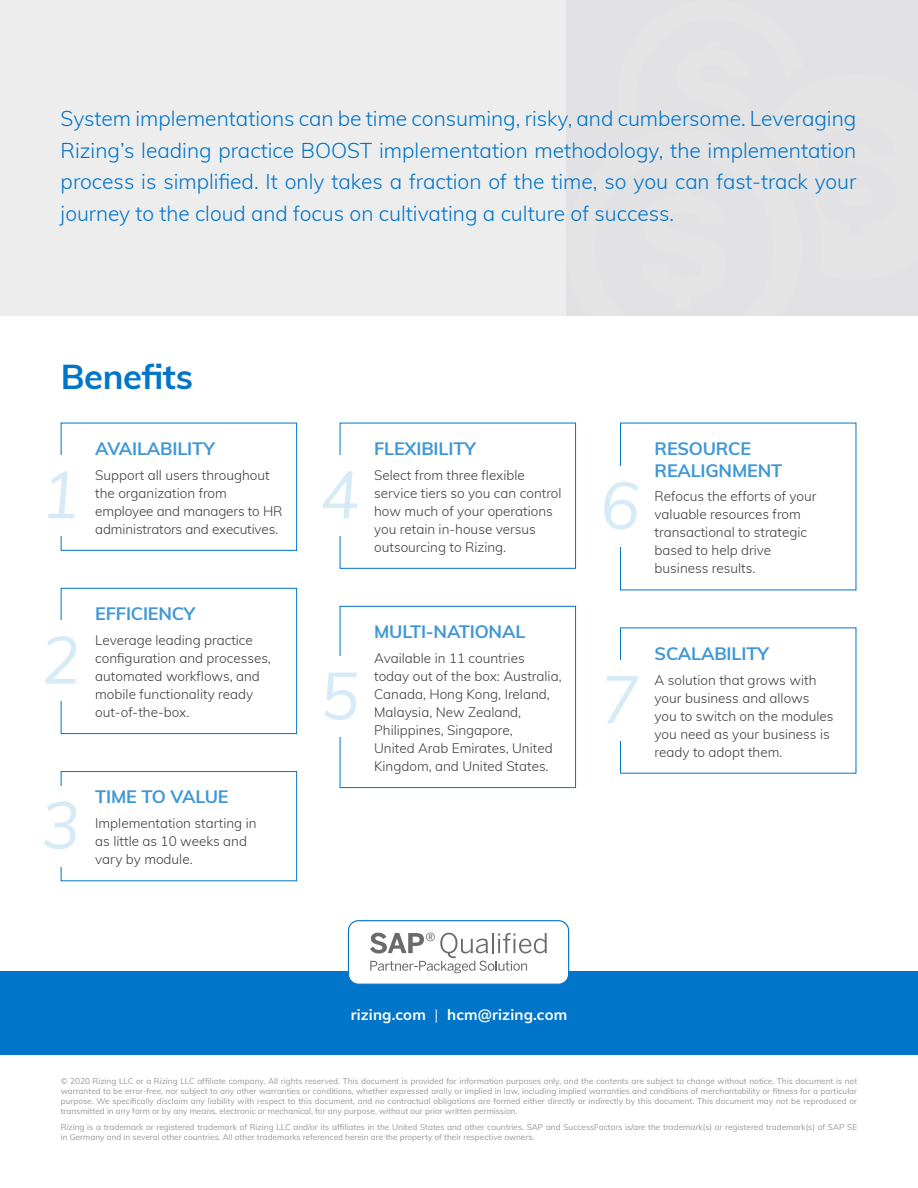
<style>
.page{position:relative;width:918px;height:1188px;background:#fff}
.page>*{position:absolute;margin:0;border:0;box-sizing:border-box;transform-origin:0 0}
.t1{font:italic 66px "Muli";color:#d7ebf7}
.t2{font:700 34.5px "Muli";letter-spacing:-.01em;color:#0075c9}
.t3{font:300 21px/31.5px "Muli";color:#0075c9;text-align:justify}
.t4{font:700 18px/21.6px "Muli";letter-spacing:-.01em;color:#4097d6}
.t5{font:700 15px "Muli";letter-spacing:.01em;color:#fff}
.t6{font:300 13.5px/18px "Muli";color:#3c3c3b}
.t7{font:8.25px/9.9px "Muli";color:#98989a;text-align:justify}
.s1{font-weight:300}
</style>
<div class="page">
<div style="left:0;top:0;width:918px;height:315px;background:#ededee"></div>
<div style="left:617px;top:0;width:301px;height:280px;background:#e2e2e4"></div>
<div style="left:566px;top:129px;width:236px;height:187px;background:#e2e2e4"></div>
<div style="left:0;top:971px;width:918px;height:83px;background:#0075c9"></div>
<div style="left:348px;top:921px;width:221px;height:63px;background:#fff;border-radius:10px"></div>
<svg style="left:370px;top:933px;width:177px;height:40px"></svg>
<div style="left:348px;top:920px;width:221px;height:65px;border:1px solid #0075c9;border-radius:10px"></div>
<div style="left:61px;top:423px;width:236px;height:128px;border:1px solid #0075c9"></div>
<div style="left:340px;top:423px;width:236px;height:146px;border:1px solid #0075c9"></div>
<div style="left:61px;top:588px;width:236px;height:146px;border:1px solid #0075c9"></div>
<div style="left:340px;top:606px;width:236px;height:182px;border:1px solid #0075c9"></div>
<div style="left:61px;top:771px;width:236px;height:110px;border:1px solid #0075c9"></div>
<div style="left:38px;top:456px;width:46px;height:80px;background:#fff"></div>
<div style="left:317px;top:456px;width:46px;height:80px;background:#fff"></div>
<div style="left:38px;top:621px;width:46px;height:80px;background:#fff"></div>
<div style="left:317px;top:657px;width:46px;height:80px;background:#fff"></div>
<div style="left:38px;top:786px;width:46px;height:80px;background:#fff"></div>
<p class="t3" style="left:61px;top:102px;width:797px">System implementations can be time consuming, risky, and cumbersome. Leveraging Rizing’s leading practice BOOST implementation methodology, the implementation process is simplified. It only takes a fraction of the time, so you can fast-track your journey to the cloud and focus on cultivating a culture of success.</p>
<h2 class="t2" style="left:61px;top:351px;width:134px">Benefits</h2>
<h3 class="t4" style="left:95px;top:437px;width:121px">AVAILABILITY</h3>
<h3 class="t6" style="left:95px;top:465px;width:189px">Support all users throughout the organization from employee and managers to HR administrators and executives.</h3>
<h3 class="t4" style="left:374px;top:437px;width:103px">FLEXIBILITY</h3>
<h3 class="t6" style="left:374px;top:465px;width:189px">Select from three flexible service tiers so you can control how much of your operations you retain in-house versus outsourcing to Rizing.</h3>
<h1 class="t1" style="left:41px;top:446px;width:41px">1</h1>
<h1 class="t1" style="left:320px;top:446px;width:41px">4</h1>
<h1 class="t1" style="left:600px;top:457px;width:41px">6</h1>
<h3 class="t4" style="left:655px;top:437px;width:129px">RESOURCE<br>REALIGNMENT</h3>
<h3 class="t6" style="left:655px;top:487px;width:163px">Refocus the efforts of your valuable resources from transactional to strategic based to help drive business results.</h3>
<h1 class="t1" style="left:41px;top:612px;width:41px">2</h1>
<h3 class="t4" style="left:95px;top:602px;width:101px">EFFICIENCY</h3>
<h3 class="t6" style="left:95px;top:631px;width:177px">Leverage leading practice configuration and processes, automated workflows, and mobile functionality ready out-of-the-box.</h3>
<h1 class="t1" style="left:41px;top:777px;width:41px">3</h1>
<h3 class="t4" style="left:95px;top:785px;width:135px">TIME TO VALUE</h3>
<h3 class="t6" style="left:95px;top:814px;width:163px">Implementation starting in as little as 10 weeks and vary by module.</h3>
<h3 class="t4" style="left:374px;top:620px;width:153px">MULTI-NATIONAL</h3>
<h3 class="t6" style="left:374px;top:649px;width:189px">Available in 11 countries today out of the box: Australia,<br>Canada, Hong Kong, Ireland,<br>Malaysia, New Zealand,<br>Philippines, Singapore,<br>United Arab Emirates, United<br>Kingdom, and United States.</h3>
<h3 class="t4" style="left:655px;top:642px;width:116px">SCALABILITY</h3>
<h1 class="t1" style="left:320px;top:648px;width:41px">5</h1>
<h1 class="t1" style="left:600px;top:651px;width:41px">7</h1>
<h3 class="t6" style="left:655px;top:670px;width:180px">A solution that grows with your business and allows you to switch on the modules you need as your business is ready to adopt them.</h3>
<h3 class="t5" style="left:351px;top:1004px;width:218px">rizing.com <span class="s1">|</span> hcm@rizing.com</h3>
<p class="t7" style="left:61px;top:1076px;width:798px">© 2020 Rizing LLC or a Rizing LLC affiliate company. All rights reserved. This document is provided for information purposes only, and the contents are subject to change without notice. This document is not warranted to be error-free, nor subject to any other warranties or conditions, whether expressed orally or implied in law, including implied warranties and conditions of merchantability or fitness for a particular purpose. We specifically disclaim any liability with respect to this document, and no contractual obligations are formed either directly or indirectly by this document. This document may not be reproduced or transmitted in any form or by any means, electronic or mechanical, for any purpose, without our prior written permission.</p>
<p class="t7" style="left:61px;top:1122px;width:798px">Rizing is a trademark or registered trademark of Rizing LLC and/or its affiliates in the United States and other countries. SAP and SuccessFactors is/are the trademark(s) or registered trademark(s) of SAP SE in Germany and in several other countries. All other trademarks referenced herein are the property of their respective owners.</p>
</div>
